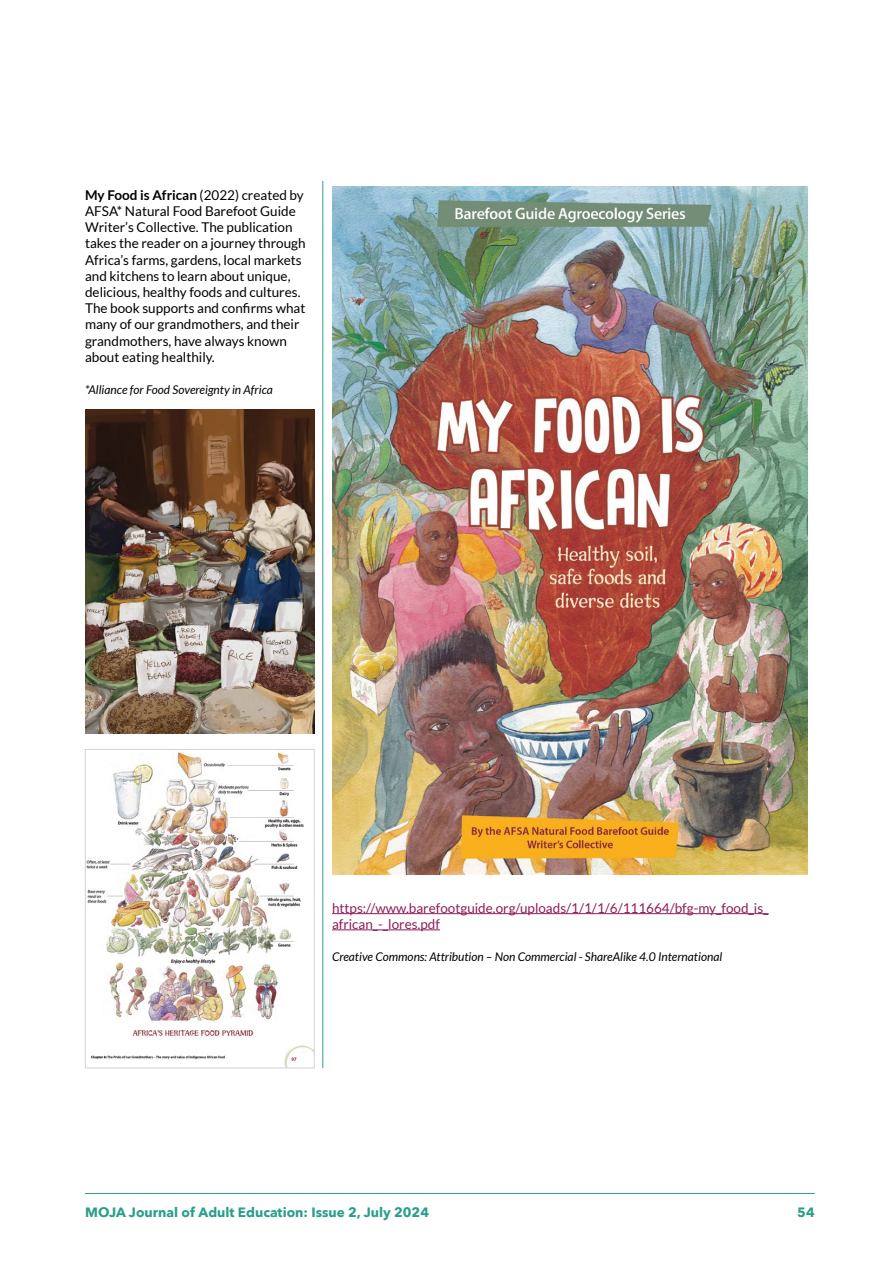
<style>
.page{position:relative;width:893px;height:1263px;background:#fff}
.page>*{position:absolute;margin:0;border:0;box-sizing:border-box;transform-origin:0 0}
.t1{font:13.5px/16.2px "Lato";color:#000}
.t2{font:13.5px/16.2px "Lato";color:#8f1d58}
.t3{font:700 13.5px "Avenir Next LT Pro";color:#2c9e8c}
.t4{font:italic 12px "Lato";color:#000}
.s1{font-weight:700}
</style>
<div class="page">
<hr style="left:85px;top:1193px;width:730px;height:1px;background:#2c9e8c">
<hr style="left:323px;top:181px;width:1px;height:887px;background:#2c9e8c">
<img style="left:332px;top:187px;width:476px;height:687px">
<hr style="left:332px;top:913px;width:437px;height:1px;background:#8f1d58">
<hr style="left:332px;top:929px;width:108px;height:1px;background:#8f1d58">
<img style="left:85px;top:409px;width:229px;height:324px">
<img style="left:87px;top:751px;width:225px;height:315px">
<div style="left:85px;top:749px;width:229px;height:319px;border:1px solid #d1d3d4"></div>
<p class="t1" style="left:85px;top:187px;width:222px"><span class="s1">My Food is African</span> (2022) created by AFSA* Natural Food Barefoot Guide Writer’s Collective. The publication takes the reader on a journey through Africa’s farms, gardens, local markets and kitchens to learn about unique, delicious, healthy foods and cultures.<br>The book supports and confirms what many of our grandmothers, and their grandmothers, have always known about eating healthily.</p>
<p class="t4" style="left:85px;top:383px;width:189px">*Alliance for Food Sovereignty in Africa</p>
<p class="t2" style="left:332px;top:900px;width:438px">https://www.barefootguide.org/uploads/1/1/1/6/111664/bfg-my_food_is_ african_-_lores.pdf</p>
<p class="t4" style="left:332px;top:950px;width:392px">Creative Commons: Attribution – Non Commercial - ShareAlike 4.0 International</p>
<p class="t3" style="left:85px;top:1204px;width:345px">MOJA Journal of Adult Education: Issue 2, July 2024</p>
<p class="t3" style="left:797px;top:1204px;width:19px">54</p>
</div>
